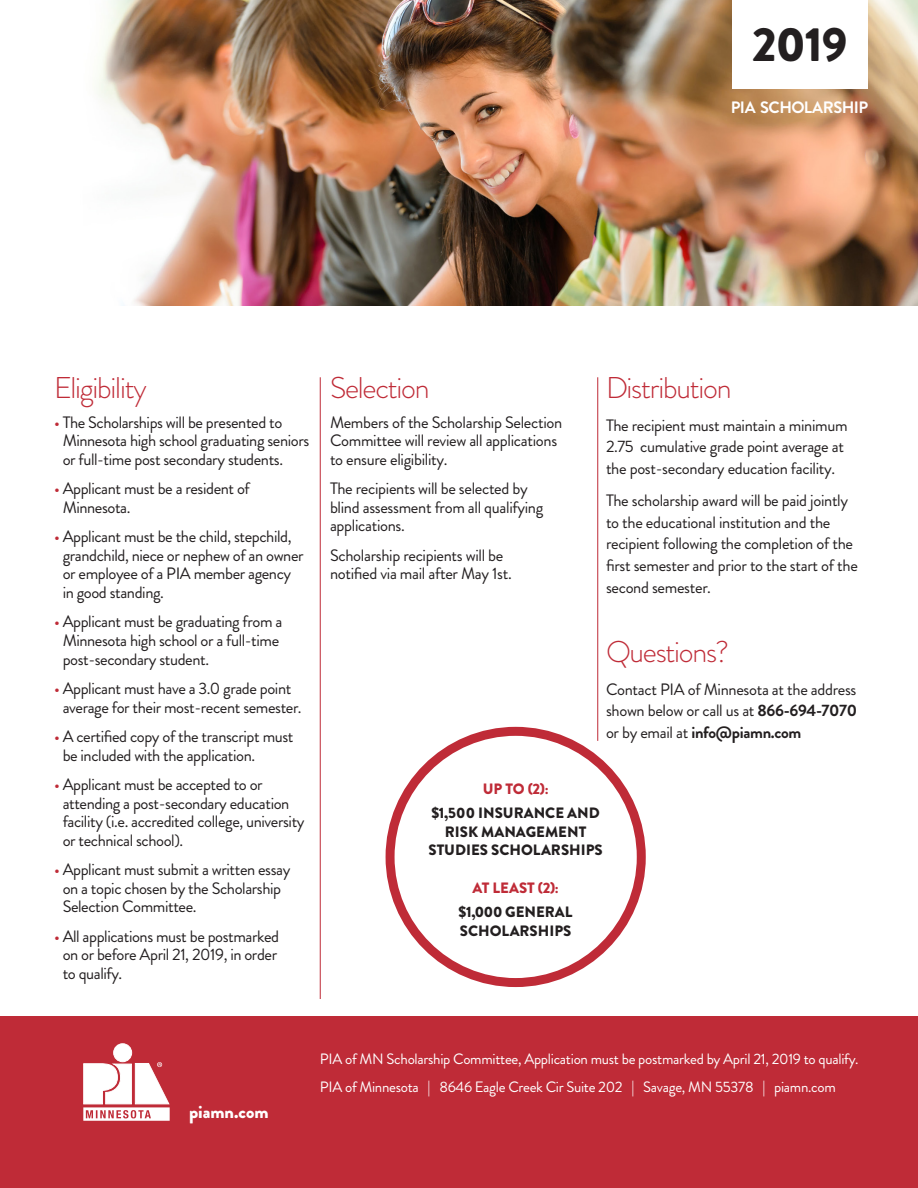
<style>
.page{position:relative;width:918px;height:1188px;background:#fff}
.page>*{position:absolute;margin:0;border:0;box-sizing:border-box;transform-origin:0 0}
.t1{font:900 48px "Brandon Grotesque";color:#231f20}
.small-header{font:300 30px "Brandon Grotesque";letter-spacing:-.04em;color:#bf2b37}
.t2{font:900 18px "Brandon Grotesque";color:#fff}
.body{font:16.5px/18.6px "Brandon Grotesque";letter-spacing:-.025em;color:#231f20}
.t3{font:700 16.5px "Brandon Grotesque";letter-spacing:-.04em;color:#fff}
.t4{font:15px/27.6px "Brandon Grotesque";letter-spacing:-.02em;color:#fff}
.t5{font:900 15px/18.6px "Brandon Grotesque";color:#231f20;text-align:center}
.t6{font:900 15px "Brandon Grotesque";color:#bf2b37}
.s1{color:#bf2b37}
.s2{font-weight:700}
</style>
<div class="page">
<hr style="left:597px;top:377px;width:1px;height:364px;background:#bf2b37">
<hr style="left:320px;top:377px;width:1px;height:622px;background:#bf2b37">
<img style="left:96px;top:0;width:822px;height:306px">
<div style="left:386px;top:727px;width:260px;height:260px;border:9px solid #bf2b37;border-radius:50%"></div>
<div style="left:0;top:1016px;width:918px;height:172px;background:#bf2b37"></div>
<div style="left:114px;top:1044px;width:18px;height:18px;background:#fff;border-radius:50%"></div>
<div style="left:113px;top:1043px;width:19px;height:19px;border:1px solid #fff;border-radius:50%"></div>
<svg style="left:83px;top:1062px;width:87px;height:59px"></svg>
<div style="left:732px;top:0;width:135px;height:89px;background:#fff"></div>
<p class="t1" style="left:752px;top:11px;width:97px">2019</p>
<p class="t3" style="left:731px;top:95px;width:139px">PIA SCHOLARSHIP</p>
<p class="small-header" style="left:54px;top:367px;width:94px">Eligibility</p>
<p class="body" style="left:63px;top:413px;width:248px;text-indent:-9px"><span class="s1">•</span> The Scholarships will be presented to<br>Minnesota high school graduating seniors or full-time post secondary students.</p>
<p class="body" style="left:63px;top:480px;width:189px;text-indent:-9px"><span class="s1">•</span> Applicant must be a resident of<br>Minnesota.</p>
<p class="body" style="left:63px;top:528px;width:242px;text-indent:-9px"><span class="s1">•</span> Applicant must be the child, stepchild, grandchild, niece or nephew of an owner or employee of a PIA member agency in good standing.</p>
<p class="body" style="left:63px;top:613px;width:221px;text-indent:-9px"><span class="s1">•</span> Applicant must be graduating from a<br>Minnesota high school or a full-time post-secondary student.</p>
<p class="body" style="left:63px;top:679px;width:240px;text-indent:-9px"><span class="s1">•</span> Applicant must have a 3.0 grade point average for their most-recent semester.</p>
<p class="body" style="left:63px;top:727px;width:232px;text-indent:-9px"><span class="s1">•</span> A certified copy of the transcript must be included with the application.</p>
<p class="body" style="left:63px;top:775px;width:243px;text-indent:-9px"><span class="s1">•</span> Applicant must be accepted to or attending a post-secondary education facility (i.e. accredited college, university or technical school).</p>
<p class="body" style="left:63px;top:861px;width:229px;text-indent:-9px"><span class="s1">•</span> Applicant must submit a written essay on a topic chosen by the Scholarship<br>Selection Committee.</p>
<p class="body" style="left:63px;top:927px;width:218px;text-align:justify;text-indent:-9px"><span class="s1">•</span> All applications must be postmarked on or before April 21, 2019, in order to qualify.</p>
<p class="small-header" style="left:330px;top:367px;width:101px">Selection</p>
<p class="body" style="left:330px;top:413px;width:234px">Members of the Scholarship Selection<br>Committee will review all applications to ensure eligibility.</p>
<p class="body" style="left:330px;top:480px;width:215px">The recipients will be selected by blind assessment from all qualifying applications.</p>
<p class="body" style="left:330px;top:546px;width:183px">Scholarship recipients will be notified via mail after May 1st.</p>
<p class="small-header" style="left:606px;top:367px;width:127px">Distribution</p>
<p class="body" style="left:606px;top:414px;width:243px;line-height:21.6px">The recipient must maintain a minimum<br>2.75 cumulative grade point average at the post-secondary education facility.</p>
<p class="body" style="left:606px;top:490px;width:253px;line-height:21.6px">The scholarship award will be paid jointly to the educational institution and the recipient following the completion of the first semester and prior to the start of the second semester.</p>
<p class="small-header" style="left:606px;top:631px;width:125px">Questions?</p>
<p class="body" style="left:606px;top:678px;width:253px;line-height:21.6px;text-align:justify">Contact PIA of Minnesota at the address shown below or call us at <span class="s2">866-694-7070 </span>or by email at <span class="s2">info@piamn.com</span></p>
<p class="t6" style="left:483px;top:778px;width:68px">UP TO (2):</p>
<p class="t5" style="left:431px;top:804px;width:170px">$1,500 INSURANCE AND<br>RISK MANAGEMENT</p>
<p class="t5" style="left:428px;top:841px;width:176px">STUDIES SCHOLARSHIPS</p>
<p class="t6" style="left:473px;top:877px;width:88px">AT LEAST (2):</p>
<p class="t5" style="left:459px;top:903px;width:115px;text-align:left">$1,000 GENERAL<br>SCHOLARSHIPS</p>
<p class="t2" style="left:189px;top:1099px;width:81px">piamn.com</p>
<p class="t4" style="left:320px;top:1045px;width:540px">PIA of MN Scholarship Committee, Application must be postmarked by April 21, 2019 to qualify.<br>PIA of Minnesota | 8646 Eagle Creek Cir Suite 202 | Savage, MN 55378 | piamn.com</p>
</div>
